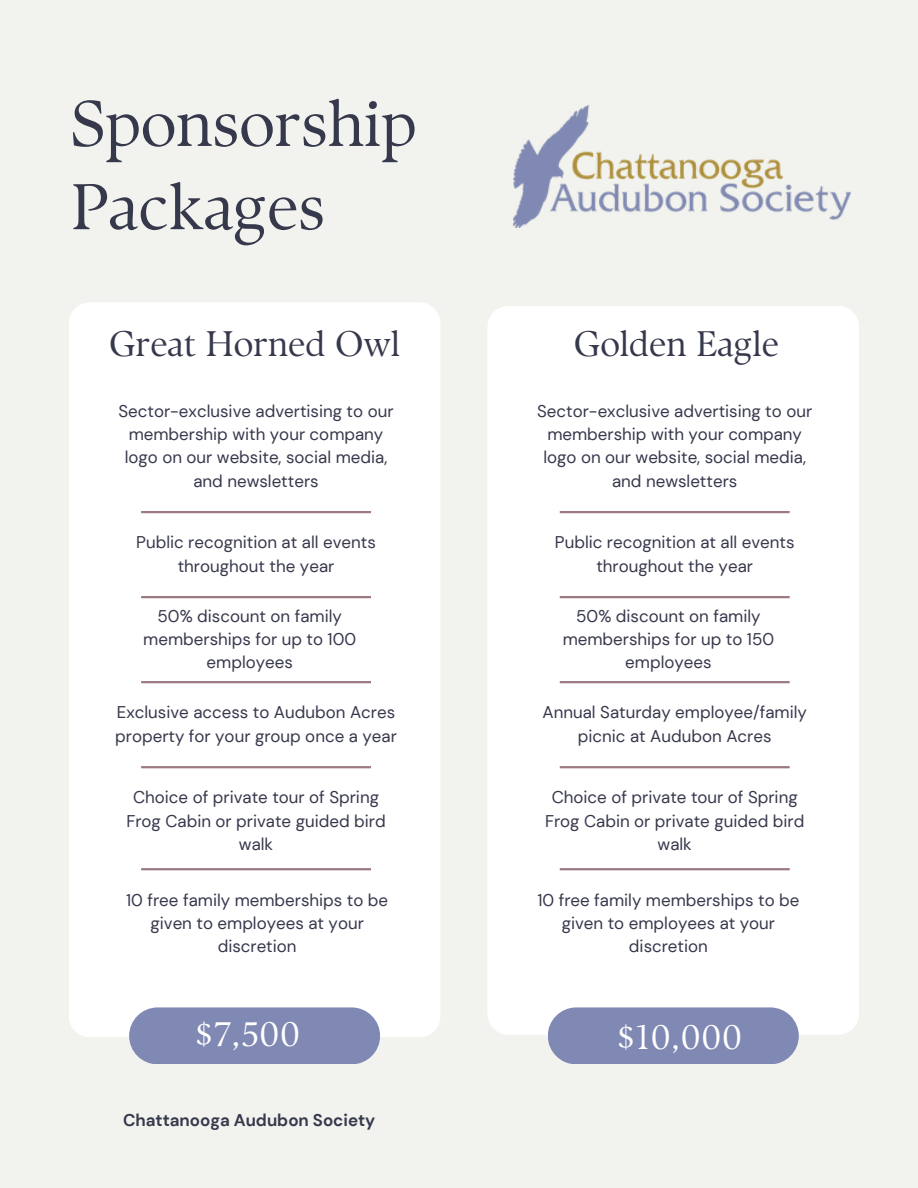
<style>
.page{position:relative;width:918px;height:1188px;background:#f2f3ee}
.page>*{position:absolute;margin:0;border:0;box-sizing:border-box;transform-origin:0 0}
.t1{font:64.5px/83.2px "TY Serif D";color:#36384c}
.t2{font:35.55px "TY Serif D";color:#36384c}
.t3{font:34.35px "TY Serif D";color:#fff}
.t4{font:16.95px/23.2px "DM Sans";color:#36384c;text-align:center}
.t5{font:700 16.95px "DM Sans";color:#36384c}
</style>
<div class="page">
<div style="left:69px;top:302px;width:371px;height:735px;background:#fff;border-radius:21px"></div>
<div style="left:129px;top:1007px;width:251px;height:57px;background:#8089b3;border-radius:28px"></div>
<div style="left:487px;top:306px;width:372px;height:729px;background:#fff;border-radius:21px"></div>
<div style="left:548px;top:1007px;width:251px;height:57px;background:#8089b3;border-radius:28px"></div>
<img style="left:513px;top:106px;width:338px;height:121px">
<hr style="left:141px;top:681px;width:230px;height:2px;background:#9d7982">
<hr style="left:141px;top:596px;width:230px;height:2px;background:#9d7982">
<hr style="left:141px;top:511px;width:230px;height:2px;background:#9d7982">
<hr style="left:141px;top:766px;width:230px;height:2px;background:#9d7982">
<hr style="left:560px;top:681px;width:230px;height:2px;background:#9d7982">
<hr style="left:560px;top:596px;width:230px;height:2px;background:#9d7982">
<hr style="left:560px;top:511px;width:230px;height:2px;background:#9d7982">
<hr style="left:560px;top:766px;width:230px;height:2px;background:#9d7982">
<hr style="left:141px;top:868px;width:230px;height:2px;background:#9d7982">
<hr style="left:560px;top:868px;width:230px;height:2px;background:#9d7982">
<p class="t1" style="left:71px;top:82px;width:347px">Sponsorship<br>Packages</p>
<h2 class="t2" style="left:109px;top:322px;width:292px">Great Horned Owl</h2>
<h2 class="t4" style="left:119px;top:399px;width:277px">Sector-exclusive advertising to our membership with your company logo on our website, social media, and newsletters</h2>
<p class="t4" style="left:136px;top:531px;width:241px">Public recognition at all events throughout the year</p>
<p class="t4" style="left:143px;top:604px;width:214px">50% discount on family memberships for up to 100 employees</p>
<h2 class="t4" style="left:115px;top:701px;width:283px;text-align:left">Exclusive access to Audubon Acres property for your group once a year</h2>
<p class="t4" style="left:126px;top:786px;width:261px">Choice of private tour of Spring<br>Frog Cabin or private guided bird walk</p>
<p class="t2" style="left:574px;top:322px;width:207px">Golden Eagle</p>
<p class="t4" style="left:537px;top:399px;width:277px">Sector-exclusive advertising to our membership with your company logo on our website, social media, and newsletters</p>
<p class="t4" style="left:555px;top:531px;width:241px">Public recognition at all events throughout the year</p>
<p class="t4" style="left:563px;top:604px;width:213px">50% discount on family memberships for up to 150 employees</p>
<p class="t4" style="left:543px;top:701px;width:266px">Annual Saturday employee/family picnic at Audubon Acres</p>
<p class="t4" style="left:545px;top:786px;width:261px">Choice of private tour of Spring<br>Frog Cabin or private guided bird walk</p>
<h2 class="t4" style="left:126px;top:888px;width:264px">10 free family memberships to be given to employees at your discretion</h2>
<h3 class="t4" style="left:537px;top:888px;width:264px">10 free family memberships to be given to employees at your discretion</h3>
<p class="t3" style="left:195px;top:1013px;width:107px">$7,500</p>
<p class="t5" style="left:123px;top:1109px;width:254px">Chattanooga Audubon Society</p>
<p class="t3" style="left:617px;top:1016px;width:127px">$10,000</p>
</div>
